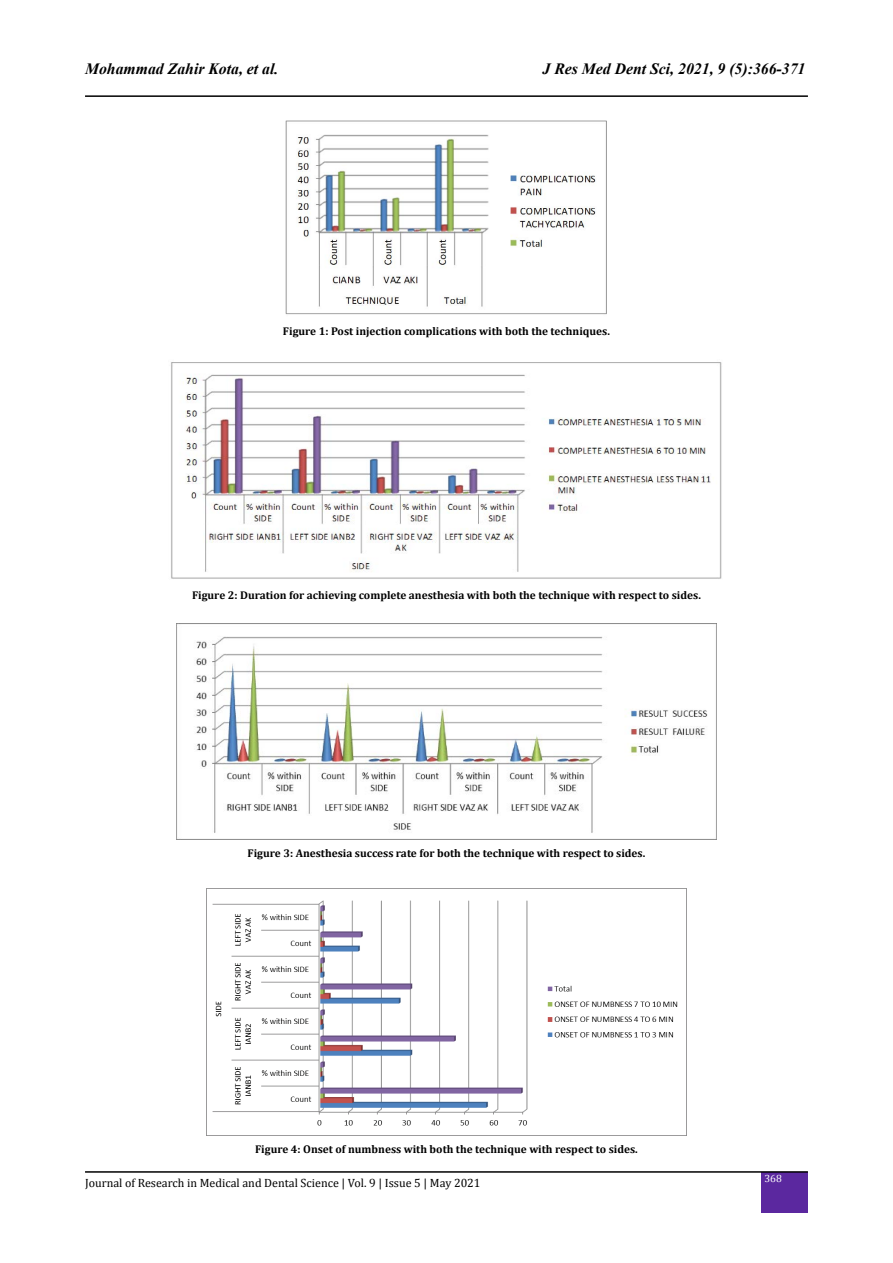
<style>
.page{position:relative;width:893px;height:1263px;background:#fff}
.page>*{position:absolute;margin:0;border:0;box-sizing:border-box;transform-origin:0 0}
.t1{font:italic 700 15.75px "Times New Roman";color:#000}
.t2{font:12px "Cambria";color:#000}
.t3{font:700 11.25px "Cambria";color:#000}
.t4{font:10.5px "Cambria";color:#fff}
</style>
<div class="page">
<hr style="left:85px;top:95px;width:723px;height:2px;background:#000">
<div style="left:762px;top:1172px;width:46px;height:41px;background:#5b289f"></div>
<hr style="left:85px;top:1171px;width:723px;height:2px;background:#000">
<img style="left:285px;top:120px;width:322px;height:195px">
<img style="left:171px;top:362px;width:551px;height:217px">
<img style="left:176px;top:623px;width:541px;height:216px">
<img style="left:207px;top:888px;width:479px;height:248px">
<h1 class="t1" style="left:85px;top:58px;width:195px">Mohammad Zahir Kota, et al.</h1>
<h1 class="t1" style="left:543px;top:58px;width:264px">J Res Med Dent Sci, 2021, 9 (5):366-371</h1>
<p class="t3" style="left:283px;top:323px;width:329px">Figure 1: Post injection complications with both the techniques.</p>
<p class="t3" style="left:192px;top:587px;width:510px">Figure 2: Duration for achieving complete anesthesia with both the technique with respect to sides.</p>
<p class="t3" style="left:248px;top:845px;width:399px">Figure 3: Anesthesia success rate for both the technique with respect to sides.</p>
<p class="t3" style="left:255px;top:1141px;width:384px">Figure 4: Onset of numbness with both the technique with respect to sides.</p>
<p class="t2" style="left:85px;top:1176px;width:397px">Journal of Research in Medical and Dental Science | Vol. 9 | Issue 5 | May 2021</p>
<p class="t4" style="left:764px;top:1172px;width:19px">368</p>
</div>
